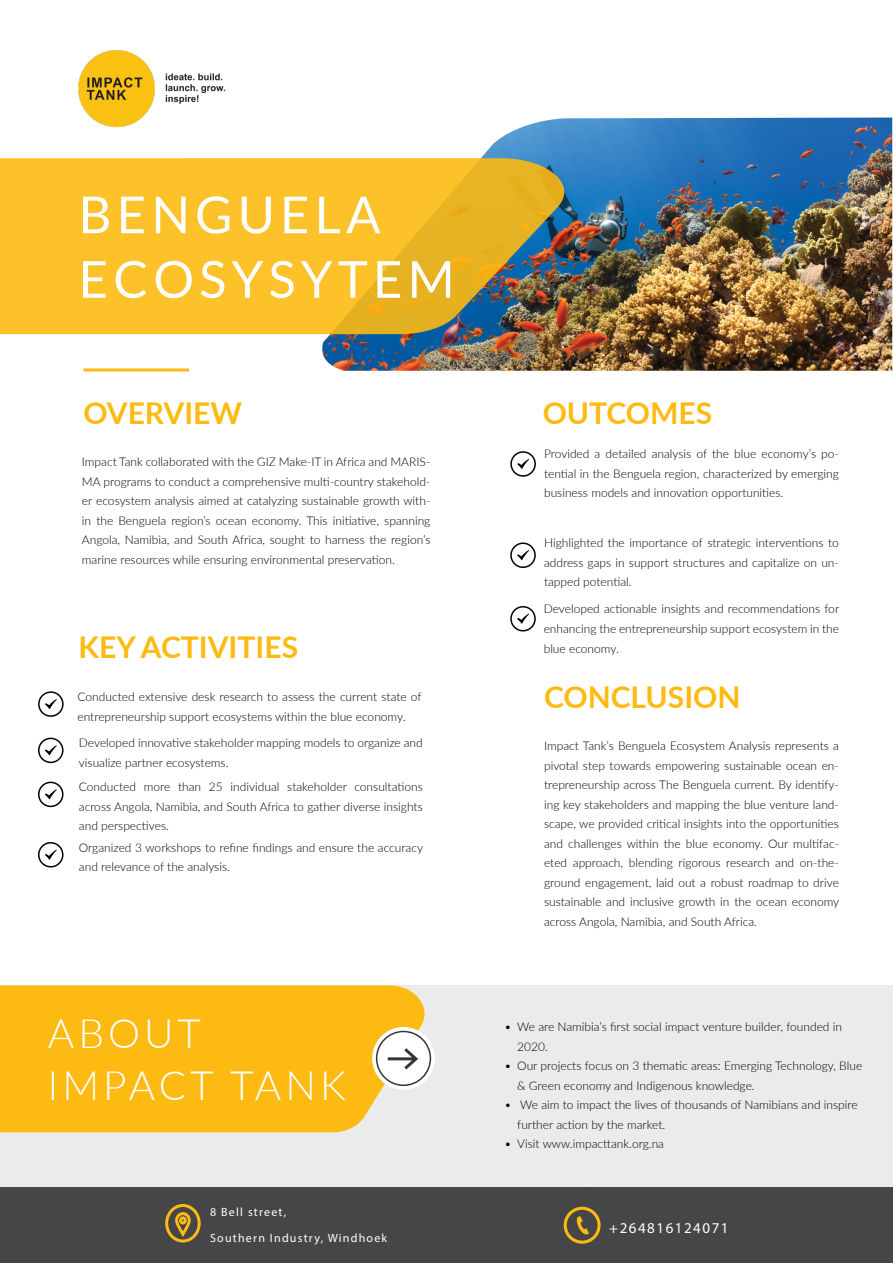
<style>
.page{position:relative;width:893px;height:1263px;background:#fff}
.page>*{position:absolute;margin:0;border:0;box-sizing:border-box;transform-origin:0 0}
.t1{font:51px/64.5px "Lato";letter-spacing:.1em;color:#fff}
.t2{font:300 40.5px/52.5px "Lato";letter-spacing:.1em;color:#fff}
.t3{font:700 30px "Lato";color:#fdba12}
.t4{font:15px "Myriad Pro";letter-spacing:.1em;color:#fff}
.t5{font:300 12px/19.5px "Lato";color:#000;text-align:justify}
.t6{font:12px/25.5px "Myriad Pro";letter-spacing:.1em;color:#fff}
</style>
<div class="page">
<div style="left:0;top:985px;width:893px;height:222px;background:#ebebec"></div>
<div style="left:38px;top:691px;width:26px;height:26px;border:2px solid #000;border-radius:50%"></div>
<div style="left:510px;top:451px;width:26px;height:26px;border:2px solid #000;border-radius:50%"></div>
<div style="left:38px;top:738px;width:26px;height:25px;border:2px solid #000;border-radius:50%"></div>
<div style="left:510px;top:542px;width:26px;height:26px;border:2px solid #000;border-radius:50%"></div>
<div style="left:38px;top:782px;width:26px;height:25px;border:2px solid #000;border-radius:50%"></div>
<div style="left:510px;top:606px;width:26px;height:25px;border:2px solid #000;border-radius:50%"></div>
<div style="left:38px;top:842px;width:26px;height:25px;border:2px solid #000;border-radius:50%"></div>
<svg style="left:45px;top:699px;width:12px;height:10px"></svg>
<svg style="left:517px;top:459px;width:12px;height:10px"></svg>
<svg style="left:45px;top:745px;width:12px;height:10px"></svg>
<svg style="left:517px;top:550px;width:12px;height:10px"></svg>
<svg style="left:45px;top:789px;width:12px;height:10px"></svg>
<svg style="left:517px;top:614px;width:12px;height:10px"></svg>
<svg style="left:45px;top:849px;width:12px;height:11px"></svg>
<hr style="left:83px;top:368px;width:106px;height:3px;background:#fdba12">
<div style="left:0;top:985px;width:425px;height:147px;background:#fdba12"></div>
<div style="left:0;top:1187px;width:893px;height:76px;background:#464547"></div>
<div style="left:372px;top:1027px;width:63px;height:63px;background:#fff;border-radius:50%"></div>
<svg style="left:387px;top:1048px;width:31px;height:22px"></svg>
<div style="left:376px;top:1031px;width:55px;height:55px;border:2px solid #333634;border-radius:50%"></div>
<img style="left:78px;top:50px;width:148px;height:78px">
<img style="left:321px;top:118px;width:571px;height:253px">
<svg style="left:0;top:158px;width:578px;height:176px;background:#e4b330"></svg>
<svg style="left:563px;top:1207px;width:38px;height:37px"></svg>
<div style="left:165px;top:1204px;width:36px;height:38px;border:3px solid #fdba12;border-radius:50%"></div>
<svg style="left:165px;top:1210px;width:27px;height:31px"></svg>
<h1 class="t1" style="left:79px;top:182px;width:378px">BENGUELA<br>ECOSYSYTEM</h1>
<h3 class="t3" style="left:83px;top:391px;width:160px">OVERVIEW</h3>
<h3 class="t3" style="left:543px;top:391px;width:171px">OUTCOMES</h3>
<p class="t5" style="left:82px;top:452px;width:350px">Impact Tank collaborated with the GIZ Make-IT in Africa and MARIS-MA programs to conduct a comprehensive multi-country stakehold&shy;er ecosystem analysis aimed at catalyzing sustainable growth with&shy;in the Benguela region’s ocean economy. This initiative, spanning Angola, Namibia, and South Africa, sought to harness the region’s marine resources while ensuring environmental preservation.</p>
<p class="t5" style="left:544px;top:444px;width:296px">Provided a detailed analysis of the blue economy’s po&shy;tential in the Benguela region, characterized by emerging business models and innovation opportunities.</p>
<p class="t5" style="left:544px;top:533px;width:296px">Highlighted the importance of strategic interventions to address gaps in support structures and capitalize on un&shy;tapped potential.</p>
<p class="t5" style="left:544px;top:599px;width:297px">Developed actionable insights and recommendations for enhancing the entrepreneurship support ecosystem in the blue economy.</p>
<h3 class="t3" style="left:79px;top:625px;width:221px">KEY ACTIVITIES</h3>
<p class="t5" style="left:78px;top:686px;width:346px">Conducted extensive desk research to assess the current state of entrepreneurship support ecosystems within the blue economy.</p>
<p class="t5" style="left:79px;top:733px;width:345px">Developed innovative stakeholder mapping models to organize and visualize partner ecosystems.</p>
<p class="t5" style="left:79px;top:777px;width:345px">Conducted more than 25 individual stakeholder consultations across Angola, Namibia, and South Africa to gather diverse insights and perspectives.</p>
<p class="t5" style="left:79px;top:837px;width:346px">Organized 3 workshops to refine findings and ensure the accuracy and relevance of the analysis.</p>
<h3 class="t3" style="left:544px;top:675px;width:198px">CONCLUSION</h3>
<p class="t5" style="left:544px;top:736px;width:297px">Impact Tank’s Benguela Ecosystem Analysis represents a pivotal step towards empowering sustainable ocean en&shy;trepreneurship across The Benguela current. By identify&shy;ing key stakeholders and mapping the blue venture land&shy;scape, we provided critical insights into the opportunities and challenges within the blue economy. Our multifac&shy;eted approach, blending rigorous research and on-the&shy;ground engagement, laid out a robust roadmap to drive sustainable and inclusive growth in the ocean economy across Angola, Namibia, and South Africa.</p>
<h2 class="t2" style="left:48px;top:1005px;width:299px">ABOUT<br>IMPACT TANK</h2>
<p class="t6" style="left:210px;top:1199px;width:179px">8 Bell street,<br>Southern Industry, Windhoek</p>
<p class="t5" style="left:517px;top:1017px;width:326px;text-indent:-13px">• We are Namibia’s first social impact venture builder, founded in<br>2020.</p>
<p class="t5" style="left:517px;top:1056px;width:346px;text-indent:-13px">• Our projects focus on 3 thematic areas: Emerging Technology, Blue &amp; Green economy and Indigenous knowledge.</p>
<p class="t5" style="left:517px;top:1095px;width:342px;text-indent:-13px">• We aim to impact the lives of thousands of Namibians and inspire further action by the market.</p>
<p class="t5" style="left:504px;top:1134px;width:161px">• Visit www.impacttank.org.na</p>
<p class="t4" style="left:609px;top:1219px;width:121px">+264816124071</p>
</div>
